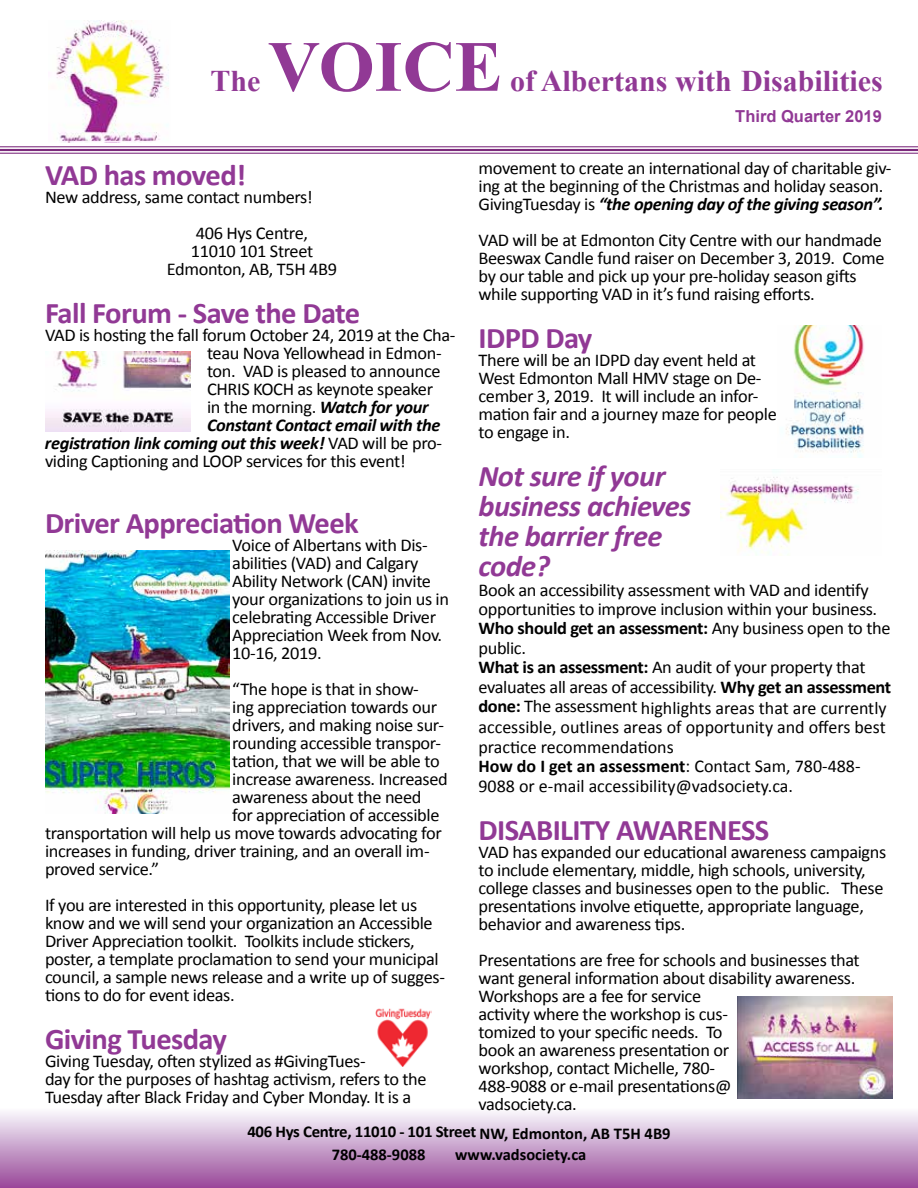
<style>
.page{position:relative;width:918px;height:1188px;background:#fff}
.page>*{position:absolute;margin:0;border:0;box-sizing:border-box;transform-origin:0 0}
.t1{font:700 72px "Times New Roman";color:#913995}
.t2{font:700 30px "Calibri";letter-spacing:-.02em;color:#913995}
.t3{font:italic 700 30px/30px "Calibri";letter-spacing:-.02em;color:#913995}
.t4{font:700 30px "Times New Roman";color:#913995}
.t5{font:18px/18px "Calibri";letter-spacing:-.02em;color:#000}
.t6{font:italic 700 18px "Calibri";letter-spacing:-.02em;color:#000}
.t7{font:700 16.5px/22.5px "Calibri";letter-spacing:-.005em;color:#000}
.t8{font:700 16.5px "Arial";color:#913995}
.s1{font-weight:700;font-style:italic}
.s2{font-weight:400;font-style:normal}
.s3{font-weight:700}
</style>
<div class="page">
<div style="left:0;top:1107px;width:918px;height:81px;background:linear-gradient(to bottom,#fcffff,#974698)"></div>
<img style="left:56px;top:20px;width:113px;height:122px">
<hr style="left:0;top:146px;width:918px;height:1px;background:#7c2a7c">
<hr style="left:0;top:149px;width:918px;height:2px;background:#7c2a7c">
<hr style="left:0;top:153px;width:918px;height:1px;background:#7c2a7c">
<img style="left:45px;top:551px;width:184px;height:263px">
<img style="left:375px;top:1008px;width:57px;height:58px">
<img style="left:786px;top:325px;width:78px;height:132px">
<img style="left:45px;top:351px;width:146px;height:80px">
<img style="left:720px;top:469px;width:139px;height:86px">
<img style="left:738px;top:997px;width:154px;height:102px">
<h2 class="t4" style="left:211px;top:59px;width:52px">The</h2>
<h1 class="t1" style="left:268px;top:15px;width:236px">VOICE</h1>
<h2 class="t4" style="left:510px;top:59px;width:374px">of Albertans with Disabilities</h2>
<p class="t8" style="left:735px;top:105px;width:148px">Third Quarter 2019</p>
<h2 class="t2" style="left:45px;top:154px;width:203px">VAD has moved!</h2>
<p class="t5" style="left:45px;top:179px;width:269px;line-height:36px;text-align:right">New address, same contact numbers!<br>406 Hys Centre,</p>
<p class="t5" style="left:167px;top:242px;width:172px;text-align:center">11010 101 Street<br>Edmonton, AB, T5H 4B9</p>
<h2 class="t2" style="left:45px;top:292px;width:317px">Fall Forum - Save the Date</h2>
<p class="t5" style="left:45px;top:326px;width:412px">VAD is hosting the fall forum October 24, 2019 at the Cha-</p>
<p class="t5" style="left:207px;top:344px;width:236px">teau Nova Yellowhead in Edmon-</p>
<p class="t5" style="left:207px;top:362px;width:235px">ton. VAD is pleased to announce</p>
<p class="t5" style="left:207px;top:380px;width:228px">CHRIS KOCH as keynote speaker</p>
<p class="t5" style="left:207px;top:398px;width:223px">in the morning. <span class="s1">Watch for your</span></p>
<p class="t6" style="left:207px;top:413px;width:235px">Constant Contact email with the</p>
<p class="t6" style="left:45px;top:431px;width:399px">registration link coming out this week! <span class="s2">VAD will be pro-</span></p>
<p class="t5" style="left:45px;top:452px;width:362px">viding Captioning and LOOP services for this event!</p>
<h2 class="t2" style="left:45px;top:502px;width:315px">Driver Appreciation Week</h2>
<p class="t5" style="left:232px;top:536px;width:218px">Voice of Albertans with Dis&shy;abilities (VAD) and Calgary<br>Ability Network (CAN) invite your organizations to join us in celebrating Accessible Driver<br>Appreciation Week from Nov.<br>10-16, 2019.</p>
<p class="t5" style="left:232px;top:680px;width:188px">“The hope is that in show-</p>
<p class="t5" style="left:232px;top:698px;width:206px">ing appreciation towards our</p>
<p class="t5" style="left:232px;top:716px;width:213px">drivers, and making noise sur-</p>
<p class="t5" style="left:232px;top:734px;width:210px">rounding accessible transpor-</p>
<p class="t5" style="left:232px;top:752px;width:209px">tation, that we will be able to</p>
<p class="t5" style="left:232px;top:770px;width:217px">increase awareness. Increased</p>
<p class="t5" style="left:232px;top:788px;width:191px">awareness about the need</p>
<p class="t5" style="left:232px;top:806px;width:209px">for appreciation of accessible</p>
<p class="t5" style="left:45px;top:824px;width:398px">transportation will help us move towards advocating for</p>
<p class="t5" style="left:45px;top:842px;width:386px">increases in funding, driver training, and an overall im-</p>
<p class="t5" style="left:45px;top:860px;width:116px">proved service.”</p>
<p class="t5" style="left:45px;top:896px;width:402px">If you are interested in this opportunity, please let us know and we will send your organization an Accessible Driver Appreciation toolkit. Toolkits include stickers, poster, a template proclamation to send your municipal council, a sample news release and a write up of sugges&shy;tions to do for event ideas.</p>
<h2 class="t2" style="left:45px;top:1018px;width:184px">Giving Tuesday</h2>
<p class="t5" style="left:45px;top:1052px;width:383px">Giving Tuesday, often stylized as #GivingTues-<br>day for the purposes of hashtag activism, refers to the<br>Tuesday after Black Friday and Cyber Monday. It is a</p>
<p class="t5" style="left:478px;top:159px;width:415px">movement to create an international day of charitable giv&shy;ing at the beginning of the Christmas and holiday season.<br>GivingTuesday is <span class="s1">“the opening day of the giving season”.</span></p>
<p class="t5" style="left:478px;top:231px;width:408px">VAD will be at Edmonton City Centre with our handmade Beeswax Candle fund raiser on December 3, 2019. Come by our table and pick up your pre-holiday season gifts while supporting VAD in it’s fund raising efforts.</p>
<h2 class="t2" style="left:478px;top:317px;width:115px">IDPD Day</h2>
<p class="t5" style="left:478px;top:351px;width:300px">There will be an IDPD day event held at<br>West Edmonton Mall HMV stage on De&shy;cember 3, 2019. It will include an infor&shy;mation fair and a journey maze for people to engage in.</p>
<h2 class="t3" style="left:478px;top:460px;width:214px">Not sure if your business achieves the barrier free code?</h2>
<p class="t5" style="left:478px;top:579px;width:414px;line-height:19.6px">Book an accessibility assessment with VAD and identify opportunities to improve inclusion within your business.<br><span class="s3">Who should get an assessment:</span> Any business open to the public.<br><span class="s3">What is an assessment:</span> An audit of your property that evaluates all areas of accessibility. <span class="s3">Why get an assessment done:</span> The assessment highlights areas that are currently accessible, outlines areas of opportunity and offers best practice recommendations<br><span class="s3">How do I get an assessment</span>: Contact Sam, 780-488- 9088 or e-mail accessibility@vadsociety.ca.</p>
<h2 class="t2" style="left:478px;top:809px;width:292px">DISABILITY AWARENESS</h2>
<p class="t5" style="left:478px;top:843px;width:409px">VAD has expanded our educational awareness campaigns to include elementary, middle, high schools, university, college classes and businesses open to the public. These presentations involve etiquette, appropriate language, behavior and awareness tips.</p>
<p class="t5" style="left:478px;top:951px;width:383px">Presentations are free for schools and businesses that want general information about disability awareness.<br>Workshops are a fee for service<br>activity where the workshop is cus-<br>tomized to your specific needs. To<br>book an awareness presentation or<br>workshop, contact Michelle, 780-<br>488-9088 or e-mail presentations@<br>vadsociety.ca.</p>
<p class="t7" style="left:332px;top:1120px;width:340px;text-indent:-84px">406 Hys Centre, 11010 - 101 Street NW, Edmonton, AB T5H 4B9<br>780-488-9088</p>
<p class="t7" style="left:455px;top:1143px;width:133px">www.vadsociety.ca</p>
</div>
